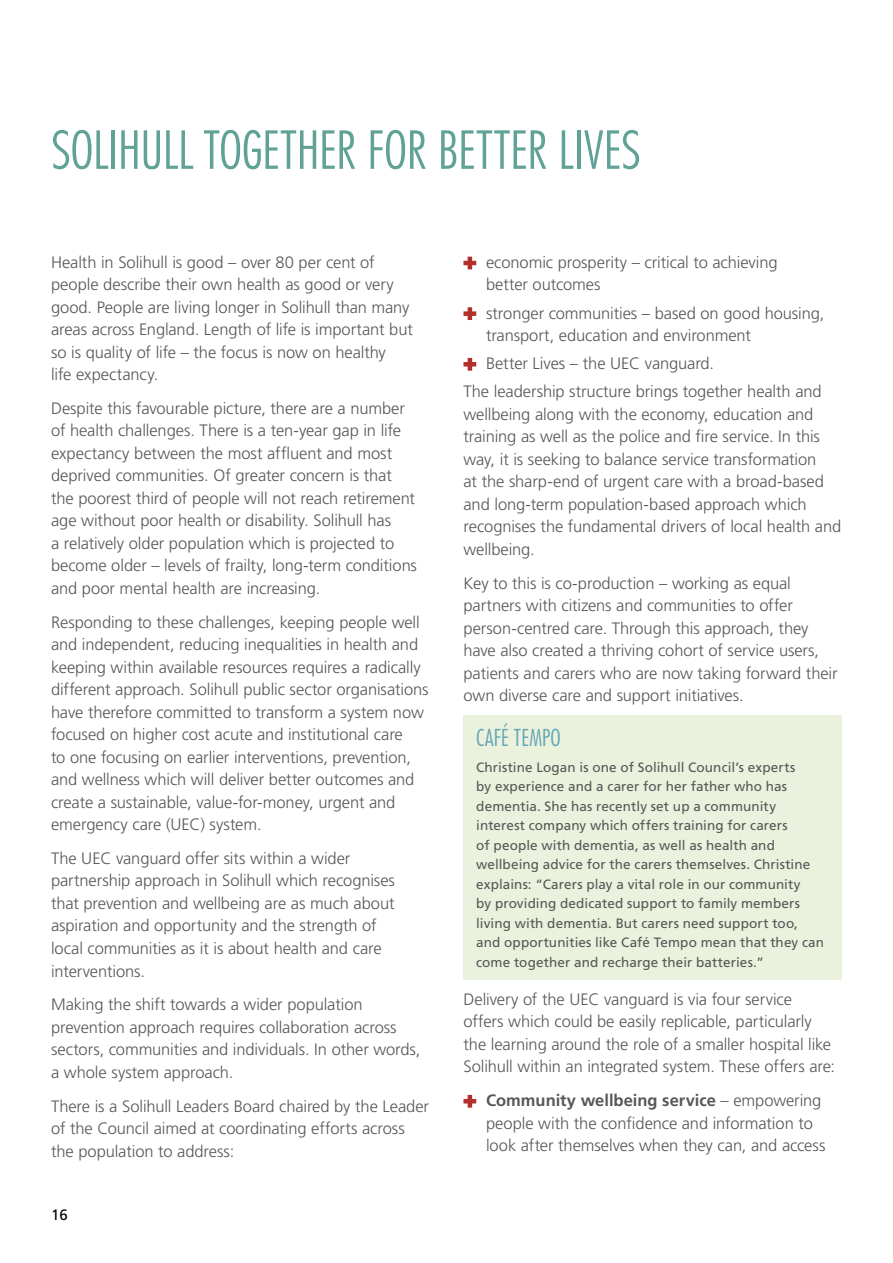
<style>
.page{position:relative;width:893px;height:1263px;background:#fff}
.page>*{position:absolute;margin:0;border:0;box-sizing:border-box;transform-origin:0 0}
.t1{font:300 condensed 54px "Futura BT";letter-spacing:-.015em;color:#60a296}
.t2{font:300 condensed 24px "Futura BT";color:#61a5b4}
.t3{font:300 16.5px/22.5px "Frutiger LT Std";letter-spacing:-.005em;color:#575756}
.t4{font:15px "Frutiger LT Std";color:#000}
.t5{font:13.5px/19.5px "Frutiger LT Std";letter-spacing:.01em;color:#575756}
.s1{font-weight:700}
</style>
<div class="page">
<hr style="left:468px;top:257px;width:4px;height:12px;background:#b32f2c">
<hr style="left:463px;top:261px;width:13px;height:4px;background:#b32f2c">
<hr style="left:468px;top:307px;width:4px;height:13px;background:#b32f2c">
<div style="left:463px;top:311px;width:13px;height:5px;background:#b32f2c"></div>
<hr style="left:468px;top:358px;width:4px;height:13px;background:#b32f2c">
<hr style="left:463px;top:362px;width:13px;height:4px;background:#b32f2c">
<hr style="left:468px;top:1095px;width:4px;height:13px;background:#b32f2c">
<hr style="left:463px;top:1099px;width:13px;height:4px;background:#b32f2c">
<div style="left:463px;top:715px;width:379px;height:264px;background:#eaf1dd"></div>
<h1 class="t1" style="left:51px;top:117px;width:591px">SOLIHULL TOGETHER FOR BETTER LIVES</h1>
<p class="t3" style="left:51px;top:251px;width:363px">Health in Solihull is good – over 80 per cent of people describe their own health as good or very good. People are living longer in Solihull than many areas across England. Length of life is important but so is quality of life – the focus is now on healthy<br>life expectancy.</p>
<p class="t3" style="left:51px;top:397px;width:367px">Despite this favourable picture, there are a number of health challenges. There is a ten-year gap in life expectancy between the most affluent and most deprived communities. Of greater concern is that the poorest third of people will not reach retirement age without poor health or disability. Solihull has<br>a relatively older population which is projected to become older – levels of frailty, long-term conditions and poor mental health are increasing.</p>
<p class="t3" style="left:51px;top:611px;width:379px">Responding to these challenges, keeping people well and independent, reducing inequalities in health and keeping within available resources requires a radically different approach. Solihull public sector organisations have therefore committed to transform a system now focused on higher cost acute and institutional care<br>to one focusing on earlier interventions, prevention, and wellness which will deliver better outcomes and create a sustainable, value-for-money, urgent and emergency care (UEC) system.</p>
<p class="t3" style="left:51px;top:847px;width:346px">The UEC vanguard offer sits within a wider partnership approach in Solihull which recognises that prevention and wellbeing are as much about aspiration and opportunity and the strength of local communities as it is about health and care interventions.</p>
<p class="t3" style="left:51px;top:993px;width:371px">Making the shift towards a wider population prevention approach requires collaboration across sectors, communities and individuals. In other words, a whole system approach.</p>
<p class="t3" style="left:51px;top:1095px;width:379px">There is a Solihull Leaders Board chaired by the Leader of the Council aimed at coordinating efforts across the population to address:</p>
<p class="t4" style="left:51px;top:1206px;width:18px">16</p>
<p class="t3" style="left:486px;top:251px;width:293px">economic prosperity – critical to achieving better outcomes</p>
<p class="t3" style="left:486px;top:302px;width:340px">stronger communities – based on good housing, transport, education and environment</p>
<p class="t3" style="left:463px;top:350px;width:360px;line-height:28.2px;text-indent:23px">Better Lives – the UEC vanguard.<br>The leadership structure brings together health and</p>
<p class="t3" style="left:463px;top:403px;width:379px">wellbeing along with the economy, education and training as well as the police and fire service. In this way, it is seeking to balance service transformation<br>at the sharp-end of urgent care with a broad-based and long-term population-based approach which recognises the fundamental drivers of local health and wellbeing.</p>
<p class="t3" style="left:463px;top:572px;width:376px">Key to this is co-production – working as equal partners with citizens and communities to offer person-centred care. Through this approach, they have also created a thriving cohort of service users, patients and carers who are now taking forward their own diverse care and support initiatives.</p>
<h2 class="t2" style="left:476px;top:723px;width:86px">CAFÉ TEMPO</h2>
<p class="t5" style="left:476px;top:757px;width:349px">Christine Logan is one of Solihull Council’s experts<br>by experience and a carer for her father who has dementia. She has recently set up a community interest company which offers training for carers<br>of people with dementia, as well as health and wellbeing advice for the carers themselves. Christine explains: “Carers play a vital role in our community<br>by providing dedicated support to family members living with dementia. But carers need support too, and opportunities like Café Tempo mean that they can come together and recharge their batteries.”</p>
<p class="t3" style="left:463px;top:988px;width:373px">Delivery of the UEC vanguard is via four service offers which could be easily replicable, particularly the learning around the role of a smaller hospital like Solihull within an integrated system. These offers are:</p>
<p class="t3" style="left:486px;top:1089px;width:341px"><span class="s1">Community wellbeing service</span> – empowering people with the confidence and information to look after themselves when they can, and access</p>
</div>
